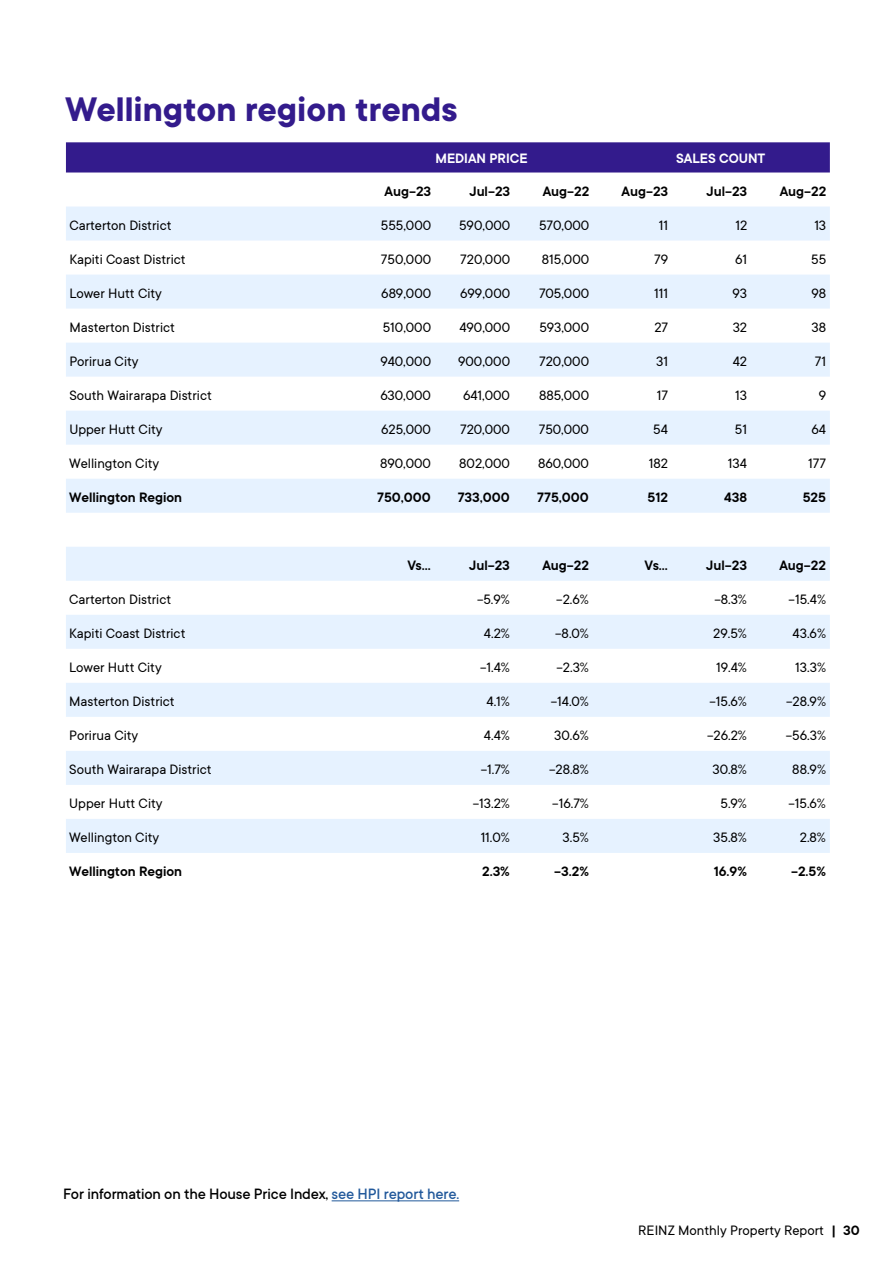
<style>
.page{position:relative;width:893px;height:1263px;background:#fff}
.page>*{position:absolute;margin:0;border:0;box-sizing:border-box;transform-origin:0 0}
.t1{font:700 37.5px "TT Commons";color:#331b8c}
.t2{font:500 16.5px "TT Commons";letter-spacing:-.01em;color:#000}
.t3{font:15px "TT Commons";color:#000}
.t4{font:600 15px "TT Commons";color:#000}
.t5{font:600 15px "TT Commons";color:#fff}
.s1{color:#22599b}
.s2{font-weight:600}
</style>
<div class="page">
<hr style="left:332px;top:1200px;width:127px;height:1px;background:#22599b">
<div style="left:66px;top:142px;width:764px;height:30px;background:#331b8c"></div>
<svg style="left:66px;top:207px;width:764px;height:646px;fill:#e6f2ff"></svg>
<h1 class="t1" style="left:65px;top:88px;width:394px">Wellington region trends</h1>
<p class="t5" style="left:435px;top:150px;width:94px">MEDIAN PRICE</p>
<p class="t5" style="left:676px;top:150px;width:91px">SALES COUNT</p>
<p class="t4" style="left:385px;top:183px;width:48px">Aug-23</p>
<p class="t4" style="left:469px;top:183px;width:42px">Jul-23</p>
<p class="t4" style="left:543px;top:183px;width:48px">Aug-22</p>
<p class="t4" style="left:622px;top:183px;width:48px">Aug-23</p>
<p class="t4" style="left:706px;top:183px;width:42px">Jul-23</p>
<p class="t4" style="left:780px;top:183px;width:48px">Aug-22</p>
<p class="t3" style="left:70px;top:217px;width:103px">Carterton District</p>
<p class="t3" style="left:381px;top:217px;width:52px">555,000</p>
<p class="t3" style="left:459px;top:217px;width:52px">590,000</p>
<p class="t3" style="left:539px;top:217px;width:51px">570,000</p>
<p class="t3" style="left:659px;top:217px;width:11px">11</p>
<p class="t3" style="left:735px;top:217px;width:13px">12</p>
<p class="t3" style="left:814px;top:217px;width:13px">13</p>
<p class="t3" style="left:69px;top:251px;width:118px">Kapiti Coast District</p>
<p class="t3" style="left:381px;top:251px;width:52px">750,000</p>
<p class="t3" style="left:460px;top:251px;width:51px">720,000</p>
<p class="t3" style="left:542px;top:251px;width:49px">815,000</p>
<p class="t3" style="left:654px;top:251px;width:16px">79</p>
<p class="t3" style="left:735px;top:251px;width:13px">61</p>
<p class="t3" style="left:811px;top:251px;width:16px">55</p>
<p class="t3" style="left:69px;top:285px;width:94px">Lower Hutt City</p>
<p class="t3" style="left:381px;top:285px;width:51px">689,000</p>
<p class="t3" style="left:460px;top:285px;width:52px">699,000</p>
<p class="t3" style="left:539px;top:285px;width:52px">705,000</p>
<p class="t3" style="left:654px;top:285px;width:15px">111</p>
<p class="t3" style="left:733px;top:285px;width:16px">93</p>
<p class="t3" style="left:811px;top:285px;width:16px">98</p>
<p class="t3" style="left:69px;top:319px;width:107px">Masterton District</p>
<p class="t3" style="left:383px;top:319px;width:50px">510,000</p>
<p class="t3" style="left:459px;top:319px;width:52px">490,000</p>
<p class="t3" style="left:539px;top:319px;width:51px">593,000</p>
<p class="t3" style="left:654px;top:319px;width:15px">27</p>
<p class="t3" style="left:733px;top:319px;width:16px">32</p>
<p class="t3" style="left:811px;top:319px;width:16px">38</p>
<p class="t3" style="left:69px;top:353px;width:71px">Porirua City</p>
<p class="t3" style="left:380px;top:353px;width:52px">940,000</p>
<p class="t3" style="left:458px;top:353px;width:53px">900,000</p>
<p class="t3" style="left:539px;top:353px;width:51px">720,000</p>
<p class="t3" style="left:656px;top:353px;width:13px">31</p>
<p class="t3" style="left:733px;top:353px;width:16px">42</p>
<p class="t3" style="left:815px;top:353px;width:13px">71</p>
<p class="t3" style="left:69px;top:387px;width:144px">South Wairarapa District</p>
<p class="t3" style="left:380px;top:387px;width:52px">630,000</p>
<p class="t3" style="left:463px;top:387px;width:49px">641,000</p>
<p class="t3" style="left:539px;top:387px;width:51px">885,000</p>
<p class="t3" style="left:657px;top:387px;width:13px">17</p>
<p class="t3" style="left:735px;top:387px;width:13px">13</p>
<p class="t3" style="left:819px;top:387px;width:9px">9</p>
<p class="t3" style="left:69px;top:421px;width:95px">Upper Hutt City</p>
<p class="t3" style="left:381px;top:421px;width:51px">625,000</p>
<p class="t3" style="left:460px;top:421px;width:51px">720,000</p>
<p class="t3" style="left:539px;top:421px;width:52px">750,000</p>
<p class="t3" style="left:653px;top:421px;width:16px">54</p>
<p class="t3" style="left:735px;top:421px;width:14px">51</p>
<p class="t3" style="left:811px;top:421px;width:16px">64</p>
<p class="t3" style="left:69px;top:455px;width:91px">Wellington City</p>
<p class="t3" style="left:380px;top:455px;width:52px">890,000</p>
<p class="t3" style="left:459px;top:455px;width:52px">802,000</p>
<p class="t3" style="left:538px;top:455px;width:52px">860,000</p>
<p class="t3" style="left:649px;top:455px;width:21px">182</p>
<p class="t3" style="left:728px;top:455px;width:21px">134</p>
<p class="t3" style="left:808px;top:455px;width:19px">177</p>
<p class="t4" style="left:69px;top:489px;width:114px">Wellington Region</p>
<p class="t4" style="left:377px;top:489px;width:55px">750,000</p>
<p class="t4" style="left:458px;top:489px;width:54px">733,000</p>
<p class="t4" style="left:537px;top:489px;width:53px">775,000</p>
<p class="t4" style="left:648px;top:489px;width:22px">512</p>
<p class="t4" style="left:724px;top:489px;width:24px">438</p>
<p class="t4" style="left:803px;top:489px;width:25px">525</p>
<p class="t4" style="left:407px;top:557px;width:25px">Vs…</p>
<p class="t4" style="left:469px;top:557px;width:42px">Jul-23</p>
<p class="t4" style="left:542px;top:557px;width:48px">Aug-22</p>
<p class="t4" style="left:644px;top:557px;width:25px">Vs…</p>
<p class="t4" style="left:706px;top:557px;width:42px">Jul-23</p>
<p class="t4" style="left:779px;top:557px;width:48px">Aug-22</p>
<p class="t3" style="left:69px;top:591px;width:103px">Carterton District</p>
<p class="t3" style="left:477px;top:591px;width:34px">-5.9%</p>
<p class="t3" style="left:556px;top:591px;width:34px">-2.6%</p>
<p class="t3" style="left:714px;top:591px;width:34px">-8.3%</p>
<p class="t3" style="left:789px;top:591px;width:39px">-15.4%</p>
<p class="t3" style="left:69px;top:625px;width:118px">Kapiti Coast District</p>
<p class="t3" style="left:484px;top:625px;width:27px">4.2%</p>
<p class="t3" style="left:555px;top:625px;width:35px">-8.0%</p>
<p class="t3" style="left:713px;top:625px;width:35px">29.5%</p>
<p class="t3" style="left:792px;top:625px;width:35px">43.6%</p>
<p class="t3" style="left:69px;top:659px;width:94px">Lower Hutt City</p>
<p class="t3" style="left:480px;top:659px;width:31px">-1.4%</p>
<p class="t3" style="left:556px;top:659px;width:34px">-2.3%</p>
<p class="t3" style="left:716px;top:659px;width:32px">19.4%</p>
<p class="t3" style="left:795px;top:659px;width:32px">13.3%</p>
<p class="t3" style="left:69px;top:693px;width:107px">Masterton District</p>
<p class="t3" style="left:486px;top:693px;width:25px">4.1%</p>
<p class="t3" style="left:551px;top:693px;width:40px">-14.0%</p>
<p class="t3" style="left:709px;top:693px;width:39px">-15.6%</p>
<p class="t3" style="left:786px;top:693px;width:41px">-28.9%</p>
<p class="t3" style="left:69px;top:727px;width:71px">Porirua City</p>
<p class="t3" style="left:484px;top:727px;width:27px">4.4%</p>
<p class="t3" style="left:554px;top:727px;width:36px">30.6%</p>
<p class="t3" style="left:707px;top:727px;width:41px">-26.2%</p>
<p class="t3" style="left:786px;top:727px;width:42px">-56.3%</p>
<p class="t3" style="left:69px;top:761px;width:144px">South Wairarapa District</p>
<p class="t3" style="left:481px;top:761px;width:31px">-1.7%</p>
<p class="t3" style="left:549px;top:761px;width:41px">-28.8%</p>
<p class="t3" style="left:712px;top:761px;width:36px">30.8%</p>
<p class="t3" style="left:792px;top:761px;width:35px">88.9%</p>
<p class="t3" style="left:69px;top:795px;width:95px">Upper Hutt City</p>
<p class="t3" style="left:473px;top:795px;width:39px">-13.2%</p>
<p class="t3" style="left:552px;top:795px;width:38px">-16.7%</p>
<p class="t3" style="left:720px;top:795px;width:28px">5.9%</p>
<p class="t3" style="left:788px;top:795px;width:39px">-15.6%</p>
<p class="t3" style="left:69px;top:829px;width:91px">Wellington City</p>
<p class="t3" style="left:481px;top:829px;width:31px">11.0%</p>
<p class="t3" style="left:563px;top:829px;width:28px">3.5%</p>
<p class="t3" style="left:713px;top:829px;width:35px">35.8%</p>
<p class="t3" style="left:800px;top:829px;width:28px">2.8%</p>
<p class="t4" style="left:69px;top:863px;width:114px">Wellington Region</p>
<p class="t4" style="left:482px;top:863px;width:29px">2.3%</p>
<p class="t4" style="left:554px;top:863px;width:36px">-3.2%</p>
<p class="t4" style="left:714px;top:863px;width:35px">16.9%</p>
<p class="t4" style="left:791px;top:863px;width:36px">-2.5%</p>
<p class="t2" style="left:63px;top:1185px;width:397px">For information on the House Price Index, <span class="s1">see HPI report here.</span></p>
<p class="t3" style="left:638px;top:1222px;width:223px">REINZ Monthly Property Report <span class="s2">| 30</span></p>
</div>
